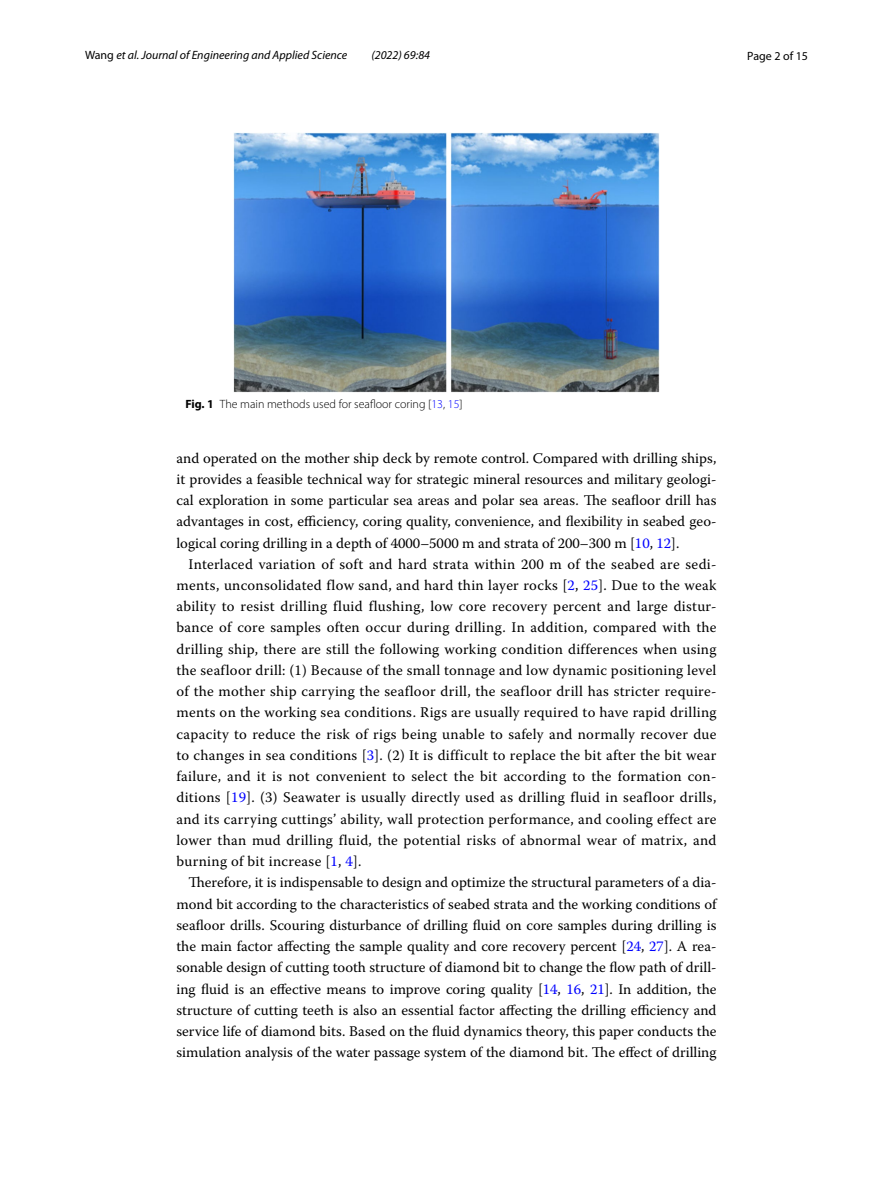
<style>
.page{position:relative;width:893px;height:1187px;background:#fff}
.page>*{position:absolute;margin:0;border:0;box-sizing:border-box;transform-origin:0 0}
.t1{font:14.7px/21.3px "Warnock Pro";color:#000;text-align:justify}
.t2{font:italic 12px "Myriad Pro";color:#000}
.t3{font:300 12px "Myriad Pro";color:#000}
.t4{font:12px "Myriad Pro";color:#000}
.s1{font-style:normal}
.s2{font-weight:700}
.s3{color:#00f}
</style>
<div class="page">
<img style="left:234px;top:133px;width:425px;height:260px">
<p class="t2" style="left:85px;top:48px;width:264px"><span class="s1">Wang</span> et al. Journal of Engineering and Applied Science</p>
<p class="t2" style="left:371px;top:48px;width:60px">(2022) 69:84</p>
<p class="t4" style="left:747px;top:48px;width:62px">Page 2 of 15</p>
<p class="t3" style="left:185px;top:397px;width:279px"><span class="s2">Fig. 1</span> The main methods used for seafloor coring [<span class="s3">13</span>, <span class="s3">15</span>]</p>
<p class="t1" style="left:176px;top:447px;width:542px">and operated on the mother ship deck by remote control. Compared with drilling ships, it provides a feasible technical way for strategic mineral resources and military geologi&shy;cal exploration in some particular sea areas and polar sea areas. The seafloor drill has advantages in cost, efficiency, coring quality, convenience, and flexibility in seabed geo&shy;logical coring drilling in a depth of 4000–5000 m and strata of 200–300 m [<span class="s3">10</span>, <span class="s3">12</span>].</p>
<p class="t1" style="left:176px;top:553px;width:542px;text-indent:12px">Interlaced variation of soft and hard strata within 200 m of the seabed are sedi&shy;ments, unconsolidated flow sand, and hard thin layer rocks [<span class="s3">2</span>, <span class="s3">25</span>]. Due to the weak ability to resist drilling fluid flushing, low core recovery percent and large distur&shy;bance of core samples often occur during drilling. In addition, compared with the drilling ship, there are still the following working condition differences when using the seafloor drill: (1) Because of the small tonnage and low dynamic positioning level of the mother ship carrying the seafloor drill, the seafloor drill has stricter require&shy;ments on the working sea conditions. Rigs are usually required to have rapid drilling capacity to reduce the risk of rigs being unable to safely and normally recover due to changes in sea conditions [<span class="s3">3</span>]. (2) It is difficult to replace the bit after the bit wear failure, and it is not convenient to select the bit according to the formation con&shy;ditions [<span class="s3">19</span>]. (3) Seawater is usually directly used as drilling fluid in seafloor drills, and its carrying cuttings’ ability, wall protection performance, and cooling effect are lower than mud drilling fluid, the potential risks of abnormal wear of matrix, and burning of bit increase [<span class="s3">1</span>, <span class="s3">4</span>].</p>
<p class="t1" style="left:176px;top:871px;width:542px;text-indent:12px">Therefore, it is indispensable to design and optimize the structural parameters of a dia&shy;mond bit according to the characteristics of seabed strata and the working conditions of seafloor drills. Scouring disturbance of drilling fluid on core samples during drilling is the main factor affecting the sample quality and core recovery percent [<span class="s3">24</span>, <span class="s3">27</span>]. A rea&shy;sonable design of cutting tooth structure of diamond bit to change the flow path of drill&shy;ing fluid is an effective means to improve coring quality [<span class="s3">14</span>, <span class="s3">16</span>, <span class="s3">21</span>]. In addition, the structure of cutting teeth is also an essential factor affecting the drilling efficiency and service life of diamond bits. Based on the fluid dynamics theory, this paper conducts the simulation analysis of the water passage system of the diamond bit. The effect of drilling</p>
</div>
